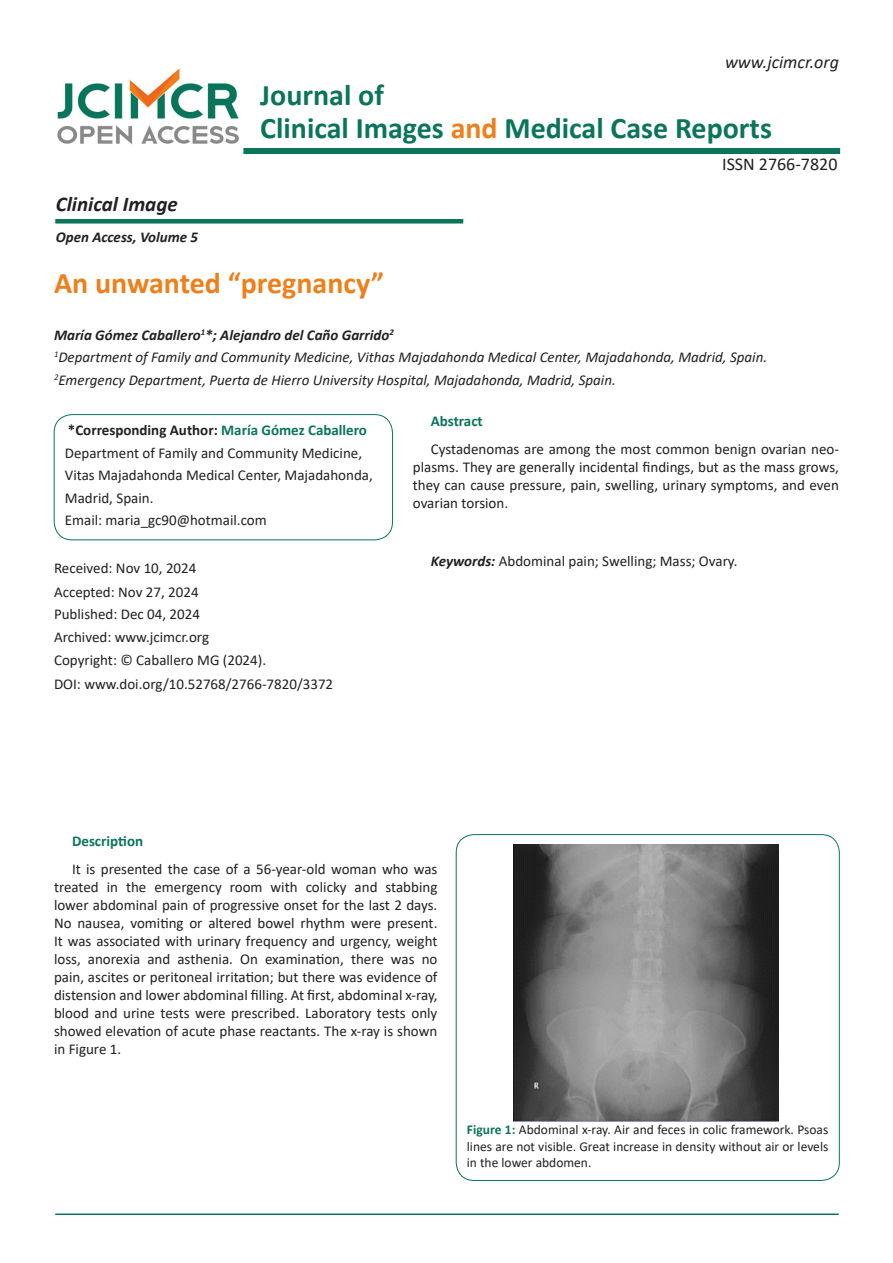
<style>
.page{position:relative;width:893px;height:1263px;background:#fff}
.page>*{position:absolute;margin:0;border:0;box-sizing:border-box;transform-origin:0 0}
.t1{font:700 30px "Calibri";color:#0a755b}
.t2{font:700 30px "Calibri";color:#ef7f1a}
.t3{font:italic 700 21px "Calibri";color:#231f20}
.t4{font:italic 18px "Calibri";color:#231f20}
.t5{font:18px "Calibri";color:#231f20}
.Pa2{font:15px/18px "Calibri";color:#231f20;text-align:justify}
.t6{font:italic 15px "Calibri";color:#231f20}
.t7{font:italic 700 15px "Calibri";color:#231f20}
.t8{font:700 15px "Calibri";color:#231f20}
.t9{font:700 15px "Calibri";color:#0a755b}
.t10{font:13.5px/16.5px "Calibri";color:#231f20;text-align:justify}
.s1{color:#ef7f1a}
.s2{color:#0a755b}
.s3{font-weight:700;font-style:italic}
.s4{font-weight:700;color:#0a755b}
</style>
<div class="page">
<div style="left:243px;top:148px;width:597px;height:6px;background:#0a755b"></div>
<div style="left:55px;top:219px;width:408px;height:5px;background:#0a755b"></div>
<img style="left:57px;top:68px;width:182px;height:77px">
<div style="left:54px;top:414px;width:339px;height:126px;border:1px solid #0a755b;border-radius:18px"></div>
<hr style="left:55px;top:1213px;width:784px;height:2px;background:#0a755b">
<div style="left:456px;top:834px;width:383px;height:347px;border:1px solid #0a755b;border-radius:18px"></div>
<img style="left:514px;top:844px;width:264px;height:277px">
<p class="t4" style="left:725px;top:49px;width:115px">www.jcimcr.org</p>
<p class="t1" style="left:260px;top:74px;width:125px">Journal of</p>
<p class="t1" style="left:260px;top:107px;width:513px">Clinical Images <span class="s1">and</span> Medical Case Reports</p>
<p class="t3" style="left:56px;top:189px;width:123px">Clinical Image</p>
<p class="t7" style="left:56px;top:226px;width:144px">Open Access, Volume 5</p>
<p class="t2" style="left:54px;top:262px;width:332px">An unwanted “pregnancy”</p>
<p class="t5" style="left:722px;top:151px;width:117px">ISSN 2766-7820</p>
<p class="t7" style="left:54px;top:324px;width:341px">María Gómez Caballero<sup>1</sup>*; Alejandro del Caño Garrido<sup>2</sup></p>
<p class="t6" style="left:54px;top:347px;width:715px"><sup>1</sup>Department of Family and Community Medicine, Vithas Majadahonda Medical Center, Majadahonda, Madrid, Spain.</p>
<p class="t6" style="left:54px;top:369px;width:563px"><sup>2</sup>Emergency Department, Puerta de Hierro University Hospital, Majadahonda, Madrid, Spain.</p>
<p class="t8" style="left:68px;top:419px;width:301px">*Corresponding Author: <span class="s2">María Gómez Caballero</span></p>
<p class="Pa2" style="left:65px;top:441px;width:309px;line-height:22.5px;text-align:left">Department of Family and Community Medicine, Vitas Majadahonda Medical Center, Majadahonda, Madrid, Spain.<br>Email: maria_gc90@hotmail.com</p>
<p class="Pa2" style="left:54px;top:559px;width:144px">Received: Nov 10, 2024</p>
<p class="Pa2" style="left:54px;top:582px;width:146px">Accepted: Nov 27, 2024</p>
<p class="Pa2" style="left:54px;top:605px;width:148px">Published: Dec 04, 2024</p>
<p class="Pa2" style="left:54px;top:627px;width:157px">Archived: www.jcimcr.org</p>
<p class="Pa2" style="left:54px;top:651px;width:214px">Copyright: © Caballero MG (2024).</p>
<p class="Pa2" style="left:54px;top:674px;width:281px">DOI: www.doi.org/10.52768/2766-7820/3372</p>
<p class="t9" style="left:431px;top:410px;width:53px">Abstract</p>
<p class="Pa2" style="left:413px;top:440px;width:428px;text-indent:18px">Cystadenomas are among the most common benign ovarian neo&shy;plasms. They are generally incidental findings, but as the mass grows, they can cause pressure, pain, swelling, urinary symptoms, and even ovarian torsion.</p>
<p class="Pa2" style="left:431px;top:552px;width:308px"><span class="s3">Keywords:</span> Abdominal pain; Swelling; Mass; Ovary.</p>
<p class="t9" style="left:72px;top:830px;width:73px">Description</p>
<p class="Pa2" style="left:54px;top:860px;width:385px;text-indent:18px">It is presented the case of a 56-year-old woman who was treated in the emergency room with colicky and stabbing lower abdominal pain of progressive onset for the last 2 days.<br>No nausea, vomiting or altered bowel rhythm were present.<br>It was associated with urinary frequency and urgency, weight loss, anorexia and asthenia. On examination, there was no pain, ascites or peritoneal irritation; but there was evidence of distension and lower abdominal filling. At first, abdominal x-ray, blood and urine tests were prescribed. Laboratory tests only showed elevation of acute phase reactants. The x-ray is shown in Figure 1.</p>
<p class="t10" style="left:467px;top:1121px;width:363px"><span class="s4">Figure 1:</span> Abdominal x-ray. Air and feces in colic framework. Psoas lines are not visible. Great increase in density without air or levels in the lower abdomen.</p>
</div>
